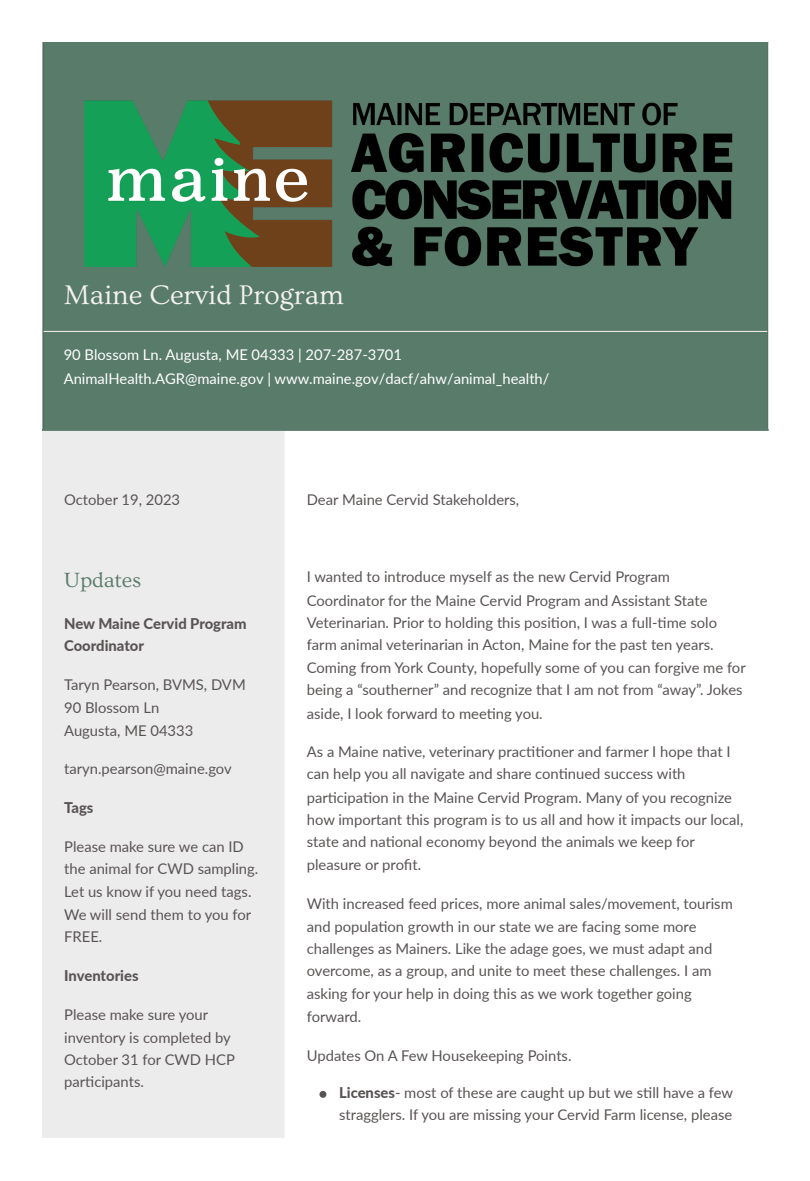
<style>
.page{position:relative;width:810px;height:1181px;background:#fff}
.page>*{position:absolute;margin:0;border:0;box-sizing:border-box;transform-origin:0 0}
.t1{font:28.2px "Ovo";color:#f4f2f1}
.t2{font:21.6px "Ovo";color:#597b6a}
.t3{font:14.85px/22.6px "Lato";color:#595454}
.t4{font:800 14.85px/22.2px "Lato";color:#595454}
.t5{font:14.7px/24.3px "Lato";color:#fff}
.s1{font-weight:800}
</style>
<div class="page">
<div style="left:44px;top:43px;width:723px;height:386px;background:#597b6a"></div>
<div style="left:43px;top:429px;width:243px;height:708px;background:#edeced"></div>
<img style="left:64px;top:95px;width:683px;height:171px">
<svg style="left:319px;top:1090px;width:7px;height:7px"></svg>
<hr style="left:43px;top:43px;width:1px;height:386px;background:#597b6a">
<hr style="left:767px;top:43px;width:1px;height:386px;background:#597b6a">
<hr style="left:43px;top:42px;width:725px;height:1px;background:#597b6a">
<hr style="left:44px;top:331px;width:723px;height:1px;background:#f4f2f1">
<hr style="left:42px;top:431px;width:2px;height:706px;background:#edeced">
<hr style="left:42px;top:1180px;width:243px;height:1px;background:#edeced">
<hr style="left:285px;top:431px;width:2px;height:706px;background:#fff">
<hr style="left:42px;top:429px;width:726px;height:2px;background:#597b6a">
<p class="t1" style="left:64px;top:279px;width:282px">Maine Cervid Program</p>
<p class="t5" style="left:64px;top:342px;width:487px">90 Blossom Ln. Augusta, ME 04333 | 207-287-3701<br>AnimalHealth.AGR@maine.gov | www.maine.gov/dacf/ahw/animal_health/</p>
<p class="t3" style="left:64px;top:487px;width:118px">October 19, 2023</p>
<h1 class="t2" style="left:64px;top:568px;width:79px">Updates</h1>
<h2 class="t4" style="left:64px;top:612px;width:184px">New Maine Cervid Program<br>Coordinator</h2>
<p class="t3" style="left:64px;top:673px;width:183px">Taryn Pearson, BVMS, DVM<br>90 Blossom Ln<br>Augusta, ME 04333</p>
<p class="t3" style="left:64px;top:757px;width:169px">taryn.pearson@maine.gov</p>
<h2 class="t4" style="left:64px;top:795px;width:31px">Tags</h2>
<p class="t3" style="left:64px;top:835px;width:196px">Please make sure we can ID the animal for CWD sampling.<br>Let us know if you need tags.<br>We will send them to you for<br>FREE.</p>
<h2 class="t4" style="left:64px;top:964px;width:76px">Inventories</h2>
<p class="t3" style="left:64px;top:1002px;width:172px">Please make sure your inventory is completed by<br>October 31 for CWD HCP participants.</p>
<p class="t3" style="left:307px;top:487px;width:214px">Dear Maine Cervid Stakeholders,</p>
<p class="t3" style="left:307px;top:565px;width:440px">I wanted to introduce myself as the new Cervid Program Coordinator for the Maine Cervid Program and Assistant State Veterinarian. Prior to holding this position, I was a full-time solo farm animal veterinarian in Acton, Maine for the past ten years.<br>Coming from York County, hopefully some of you can forgive me for being a “southerner” and recognize that I am not from “away”. Jokes aside, I look forward to meeting you.</p>
<p class="t3" style="left:307px;top:740px;width:438px">As a Maine native, veterinary practitioner and farmer I hope that I can help you all navigate and share conti nued success with participation in the Maine Cervid Program. Many of you recognize how important this program is to us all and how it impacts our local, state and national economy beyond the animals we keep for pleasure or profit.</p>
<p class="t3" style="left:307px;top:891px;width:428px">With increased feed prices, more animal sales/movement, tourism and population growth in our state we are facing some more challenges as Mainers. Like the adage goes, we must adapt and overcome, as a group, and unite to meet these challenges. I am asking for your help in doing this as we work together going forward.</p>
<p class="t3" style="left:307px;top:1043px;width:266px">Updates On A Few Housekeeping Points.</p>
<p class="t3" style="left:339px;top:1082px;width:395px;line-height:21.1px"><span class="s1">Licenses</span>- most of these are caught up but we sti ll have a few stragglers. If you are missing your Cervid Farm license, please</p>
</div>
